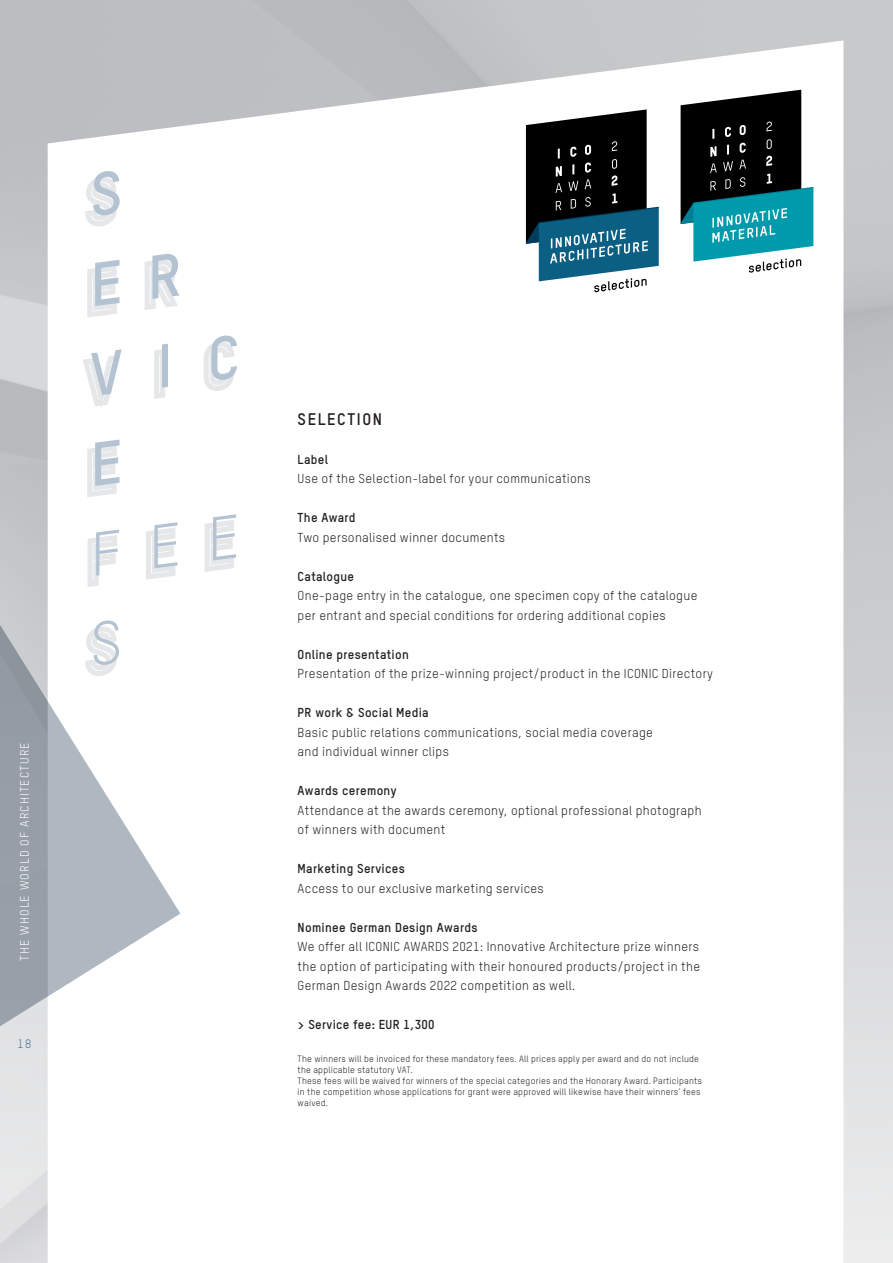
<style>
.page{position:relative;width:893px;height:1263px;background:#fff}
.page>*{position:absolute;margin:0;border:0;box-sizing:border-box;transform-origin:0 0}
.Headline_DE_Tstar_11{font:700 16.5px "TSTARPRO";letter-spacing:.1em;color:#231f20}
.Text_DE_Tstar_8_5_Pt{font:12.75px/19.5px "TSTARPRO";letter-spacing:.025em;color:#231f20;text-align:justify}
.Text_DE_Tstar_8_5_Pt-2{font:700 12.75px "TSTARPRO";letter-spacing:.025em;color:#231f20}
.t1{font:12px "TSTARPRO";letter-spacing:.1em;color:#fff}
.t2{font:12px "TSTARPRO";color:#4f7396}
.Kleingeschrieben{font:9px/10.8px "TSTARPRO";letter-spacing:.025em;color:#231f20}
</style>
<div class="page">
<img style="left:0;top:0;width:893px;height:1263px">
<svg style="left:0;top:612px;width:180px;height:485px"></svg>
<svg style="left:681px;top:90px;width:132px;height:183px"></svg>
<svg style="left:526px;top:109px;width:133px;height:183px"></svg>
<svg style="left:206px;top:334px;width:31px;height:56px"></svg>
<svg style="left:207px;top:514px;width:29px;height:55px"></svg>
<svg style="left:88px;top:169px;width:32px;height:56px"></svg>
<svg style="left:90px;top:252px;width:89px;height:63px"></svg>
<svg style="left:86px;top:349px;width:36px;height:56px"></svg>
<svg style="left:90px;top:440px;width:30px;height:54px"></svg>
<svg style="left:88px;top:529px;width:31px;height:146px"></svg>
<svg style="left:157px;top:344px;width:11px;height:52px"></svg>
<svg style="left:148px;top:522px;width:29px;height:55px"></svg>
<p class="t1" style="left:17px;top:961px;width:220px;rotate:-90deg">THE WHOLE WORLD OF ARCHITECTURE</p>
<p class="t2" style="left:18px;top:1036px;width:15px">18</p>
<p class="Headline_DE_Tstar_11" style="left:298px;top:407px;width:86px">SELECTION</p>
<p class="Text_DE_Tstar_8_5_Pt-2" style="left:298px;top:450px;width:32px">Label</p>
<p class="Text_DE_Tstar_8_5_Pt" style="left:298px;top:468px;width:295px">Use of the Selection-label for your communications</p>
<p class="Text_DE_Tstar_8_5_Pt-2" style="left:298px;top:509px;width:60px">The Award</p>
<p class="Text_DE_Tstar_8_5_Pt" style="left:298px;top:527px;width:209px">Two personalised winner documents</p>
<p class="Text_DE_Tstar_8_5_Pt-2" style="left:298px;top:567px;width:58px">Catalogue</p>
<p class="Text_DE_Tstar_8_5_Pt" style="left:298px;top:585px;width:401px">One-page entry in the catalogue, one specimen copy of the catalogue</p>
<p class="Text_DE_Tstar_8_5_Pt" style="left:298px;top:605px;width:370px">per entrant and special conditions for ordering additional copies</p>
<p class="Text_DE_Tstar_8_5_Pt-2" style="left:298px;top:645px;width:113px">Online presentation</p>
<p class="Text_DE_Tstar_8_5_Pt" style="left:298px;top:663px;width:417px">Presentation of the prize-winning project/product in the ICONIC Directory</p>
<p class="Text_DE_Tstar_8_5_Pt-2" style="left:298px;top:704px;width:133px">PR work &amp; Social Media</p>
<p class="Text_DE_Tstar_8_5_Pt" style="left:298px;top:722px;width:357px">Basic public relations communications, social media coverage</p>
<p class="Text_DE_Tstar_8_5_Pt" style="left:298px;top:741px;width:153px">and individual winner clips</p>
<p class="Text_DE_Tstar_8_5_Pt-2" style="left:298px;top:782px;width:100px">Awards ceremony</p>
<p class="Text_DE_Tstar_8_5_Pt" style="left:298px;top:800px;width:405px">Attendance at the awards ceremony, optional professional photograph</p>
<p class="Text_DE_Tstar_8_5_Pt" style="left:298px;top:819px;width:149px">of winners with document</p>
<p class="Text_DE_Tstar_8_5_Pt-2" style="left:298px;top:860px;width:109px">Marketing Services</p>
<p class="Text_DE_Tstar_8_5_Pt" style="left:298px;top:878px;width:248px">Access to our exclusive marketing services</p>
<p class="Text_DE_Tstar_8_5_Pt-2" style="left:298px;top:918px;width:181px">Nominee German Design Awards</p>
<p class="Text_DE_Tstar_8_5_Pt" style="left:298px;top:936px;width:404px">We offer all ICONIC AWARDS 2021: Innovative Architecture prize winners the option of participating with their honoured products/project in the German Design Awards 2022 competition as well.</p>
<p class="Text_DE_Tstar_8_5_Pt-2" style="left:298px;top:1016px;width:138px">&gt; Service fee: EUR 1,300</p>
<p class="Kleingeschrieben" style="left:298px;top:1053px;width:403px">The winners will be invoiced for these mandatory fees. All prices apply per award and do not include the applicable statutory VAT.</p>
<p class="Kleingeschrieben" style="left:298px;top:1075px;width:406px">These fees will be waived for winners of the special categories and the Honorary Award. Participants in the competition whose applications for grant were approved will likewise have their winners’ fees waived.</p>
</div>
